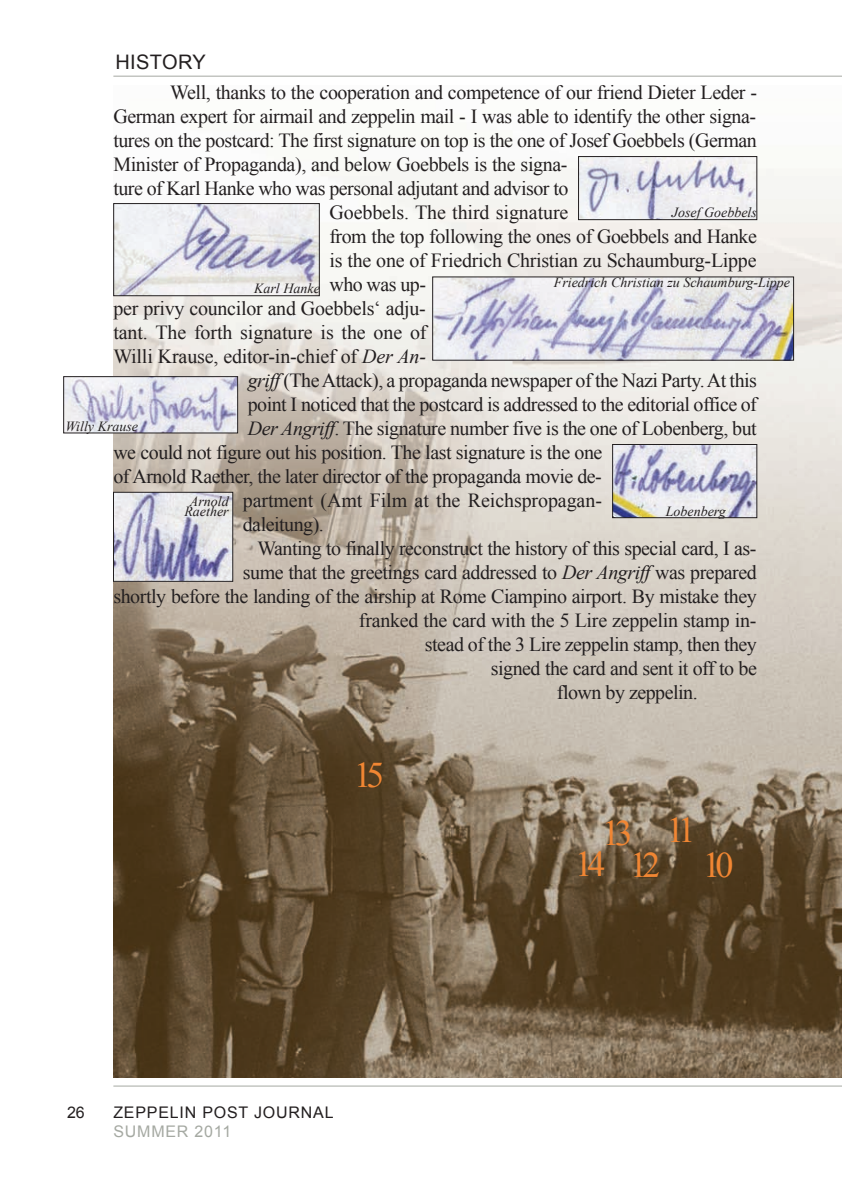
<style>
.page{position:relative;width:842px;height:1191px;background:#fff}
.page>*{position:absolute;margin:0;border:0;box-sizing:border-box;transform-origin:0 0}
.t1{font:36px "Times New Roman";letter-spacing:-.15em;color:#f18633}
.t2{font:20px "Times New Roman";letter-spacing:-.025em;color:#231f20}
.t3{font:20px "Times New Roman";letter-spacing:-.005em;color:#231f20}
.t4{font:20px "Arial";letter-spacing:.02em;color:#231f20}
.t5{font:16px "Arial";letter-spacing:.05em;color:#231f20}
.t6{font:16px "Arial";letter-spacing:.05em;color:#a5a9a2}
.t7{font:italic 14px/10px "Times New Roman";color:#231f20;text-align:center}
.s1{font-style:italic}
</style>
<div class="page">
<img style="left:113px;top:156px;width:729px;height:921px">
<hr style="left:113px;top:76px;width:729px;height:1px;background:#a5a9a2">
<hr style="left:113px;top:1085px;width:729px;height:1px;background:#a5a9a2">
<img style="left:66px;top:378px;width:170px;height:53px">
<div style="left:64px;top:376px;width:174px;height:57px;border:1px solid #231f20"></div>
<img style="left:435px;top:279px;width:357px;height:79px">
<img style="left:116px;top:205px;width:201px;height:89px">
<div style="left:114px;top:203px;width:205px;height:93px;border:1px solid #231f20"></div>
<img style="left:580px;top:158px;width:175px;height:60px">
<div style="left:578px;top:156px;width:179px;height:64px;border:1px solid #231f20"></div>
<img style="left:614px;top:446px;width:141px;height:70px">
<div style="left:612px;top:444px;width:145px;height:74px;border:1px solid #231f20"></div>
<img style="left:115px;top:494px;width:116px;height:85px">
<div style="left:113px;top:492px;width:120px;height:89px;border:1px solid #231f20"></div>
<p class="t4" style="left:115px;top:51px;width:92px">HISTORY</p>
<p class="t2" style="left:170px;top:81px;width:589px">Well, thanks to the cooperation and competence of our friend Dieter Leder -</p>
<p class="t2" style="left:113px;top:105px;width:644px">German expert for airmail and zeppelin mail - i was able to identify the other signa-</p>
<p class="t2" style="left:113px;top:129px;width:645px">tures on the postcard: the first signature on top is the one of Josef Goebbels (German</p>
<p class="t2" style="left:113px;top:153px;width:456px">Minister of propaganda), and below Goebbels is the signa-</p>
<p class="t2" style="left:113px;top:177px;width:456px">ture of Karl hanke who was personal adjutant and advisor to</p>
<p class="t3" style="left:329px;top:201px;width:240px">Goebbels. the third signature</p>
<p class="t2" style="left:329px;top:225px;width:429px">from the top following the ones of Goebbels and hanke</p>
<p class="t2" style="left:329px;top:249px;width:429px">is the one of friedrich christian zu schaumburg-Lippe</p>
<p class="t2" style="left:329px;top:273px;width:98px">who was up-</p>
<p class="t2" style="left:113px;top:297px;width:314px">per privy councilor and Goebbels‘ adju-</p>
<p class="t3" style="left:113px;top:321px;width:317px">tant. the forth signature is the one of</p>
<p class="t2" style="left:113px;top:345px;width:314px">Willi Krause, editor-in-chief of <span class="s1">Der An-</span></p>
<p class="t2" style="left:248px;top:369px;width:511px"><span class="s1">griff</span> (the attack), a propaganda newspaper of the nazi party. at this</p>
<p class="t2" style="left:248px;top:393px;width:513px">point i noticed that the postcard is addressed to the editorial office of</p>
<p class="t2" style="left:248px;top:417px;width:511px"><span class="s1">Der Angriff</span>. the signature number five is the one of Lobenberg, but</p>
<p class="t2" style="left:113px;top:441px;width:491px">we could not figure out his position. the last signature is the one</p>
<p class="t2" style="left:113px;top:465px;width:490px">of arnold raether, the later director of the propaganda movie de-</p>
<p class="t3" style="left:243px;top:489px;width:361px">partment (amt film at the reichspropagan-</p>
<p class="t2" style="left:243px;top:513px;width:83px">daleitung).</p>
<p class="t2" style="left:257px;top:537px;width:501px">Wanting to finally reconstruct the history of this special card, i as-</p>
<p class="t2" style="left:243px;top:561px;width:516px">sume that the greetings card addressed to <span class="s1">Der Angriff</span> was prepared</p>
<p class="t2" style="left:113px;top:585px;width:645px">shortly before the landing of the airship at rome ciampino airport. By mistake they</p>
<p class="t2" style="left:359px;top:609px;width:399px">franked the card with the 5 Lire zeppelin stamp in-</p>
<p class="t2" style="left:425px;top:633px;width:333px">stead of the 3 Lire zeppelin stamp, then they</p>
<p class="t2" style="left:491px;top:657px;width:268px">signed the card and sent it off to be</p>
<p class="t2" style="left:557px;top:681px;width:142px">flown by zeppelin.</p>
<p class="t7" style="left:672px;top:207px;width:87px">Josef Goebbels</p>
<p class="t7" style="left:554px;top:277px;width:238px">Friedrich Christian zu Schaumburg-Lippe</p>
<p class="t7" style="left:254px;top:283px;width:67px">Karl Hanke</p>
<p class="t7" style="left:65px;top:421px;width:74px">Willy Krause</p>
<p class="t7" style="left:184px;top:496px;width:46px">Arnold<br>Raether</p>
<p class="t7" style="left:666px;top:506px;width:62px">Lobenberg</p>
<h1 class="t1" style="left:354px;top:754px;width:32px">15</h1>
<p class="t5" style="left:67px;top:1103px;width:19px">26</p>
<p class="t5" style="left:113px;top:1103px;width:222px">ZEPPELIN POST JOURNAL</p>
<p class="t6" style="left:113px;top:1122px;width:119px">SUMMER 2011</p>
<h1 class="t1" style="left:602px;top:813px;width:32px">13</h1>
<h1 class="t1" style="left:575px;top:844px;width:87px">14 12</h1>
<h1 class="t1" style="left:666px;top:809px;width:31px">11</h1>
<h1 class="t1" style="left:703px;top:845px;width:32px">10</h1>
</div>
